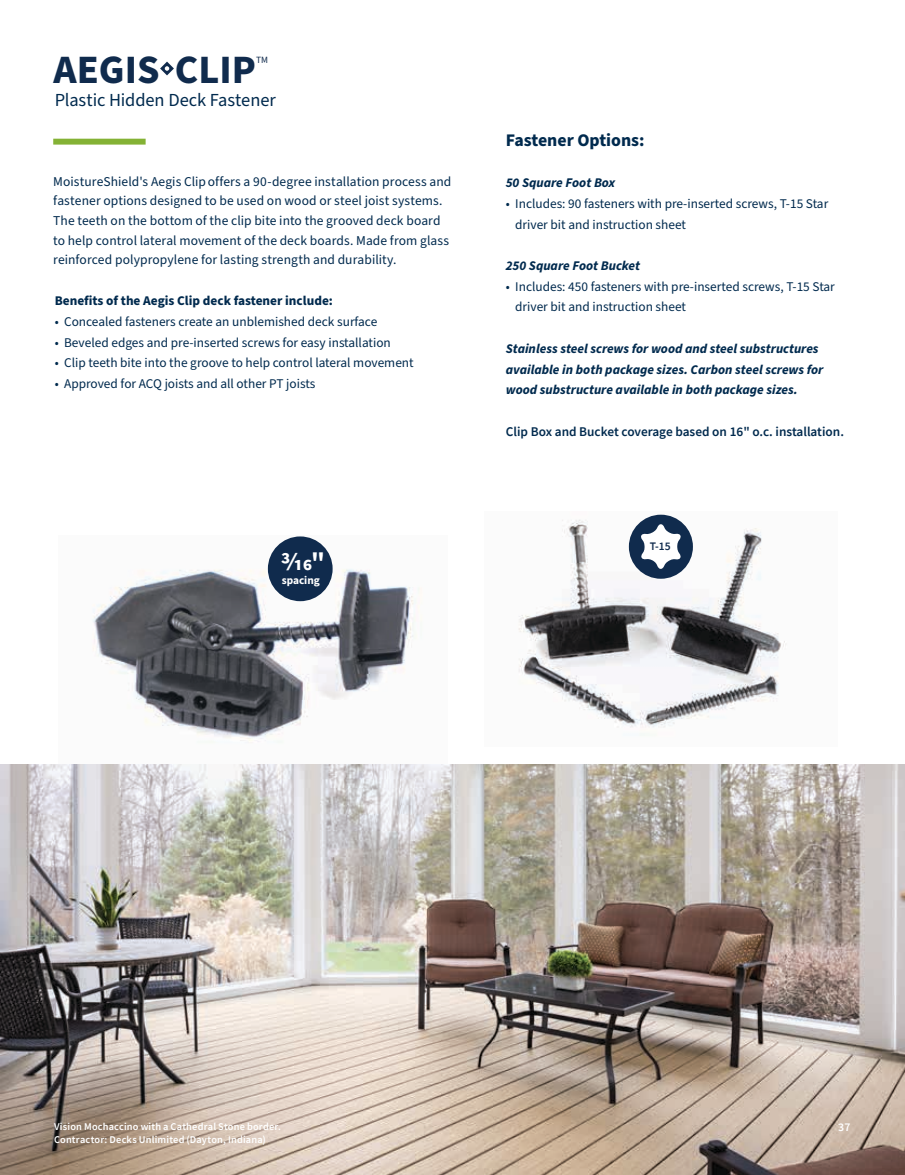
<style>
.page{position:relative;width:905px;height:1175px;background:#fff}
.page>*{position:absolute;margin:0;border:0;box-sizing:border-box;transform-origin:0 0}
.t1{font:700 40.2px "Source Sans Pro";color:#102b4d}
.t2{font:25.8px "Source Sans Variable";color:#fff}
.t3{font:18.45px "Source Sans Pro";letter-spacing:-.005em;color:#002a4e}
.t4{font:700 17.7px "Source Sans Pro";color:#002a4e}
.t5{font:13.5px/19.5px "Source Sans Pro";letter-spacing:.005em;color:#002a4e}
.t6{font:13.35px/20.7px "Source Sans Pro";color:#002a4e}
.t7{font:italic 700 13.35px/20.7px "Source Sans Pro";color:#002a4e}
.t8{font:600 13.35px "Source Sans Pro";color:#002a4e}
.t9{font:700 13.35px "Source Sans Pro";color:#002a4e}
.t10{font:600 11.85px "Source Sans Pro";color:#fff}
.t11{font:600 11.55px "Source Sans Pro";color:#102b4d}
.t12{font:11.4px "Source Sans Variable";color:#fff}
.t13{font:600 10.35px/13.4px "Source Sans Pro";letter-spacing:.015em;color:#fff}
.t14{font:9.6px "Source Sans Pro";color:#102b4d}
</style>
<div class="page">
<img style="left:518px;top:519px;width:268px;height:216px">
<img style="left:93px;top:538px;width:329px;height:205px">
<div style="left:53px;top:139px;width:93px;height:6px;background:#84b235"></div>
<svg style="left:160px;top:62px;width:14px;height:13px"></svg>
<img style="left:0;top:764px;width:904px;height:410px">
<div style="left:268px;top:536px;width:64px;height:65px;background:#102b4d;border-radius:50%"></div>
<div style="left:629px;top:514px;width:64px;height:65px;background:#102b4d;border-radius:50%"></div>
<svg style="left:641px;top:524px;width:40px;height:45px"></svg>
<h1 class="t1" style="left:54px;top:42px;width:204px">AEGIS CLIP</h1>
<p class="t14" style="left:256px;top:53px;width:14px">TM</p>
<h3 class="t3" style="left:55px;top:88px;width:222px">Plastic Hidden Deck Fastener</h3>
<p class="t5" style="left:53px;top:172px;width:399px">MoistureShield's Aegis Clipoffers a 90-degree installation process and fastener options designed to be used on wood or steel joist systems.<br>The teeth on the bottom of the clip bite into the grooved deck board to help control lateral movement of the deck boards. Made from glass reinforced polypropylene for lasting strength and durability.</p>
<p class="t9" style="left:55px;top:292px;width:280px">Benefits of the Aegis Clip deck fastener include:</p>
<p class="t6" style="left:55px;top:311px;width:324px">• Concealed fasteners create an unblemished deck surface</p>
<p class="t6" style="left:55px;top:332px;width:337px">• Beveled edges and pre-inserted screws for easy installation</p>
<p class="t6" style="left:55px;top:353px;width:360px">• Clip teeth bite into the groove to help control lateral movement</p>
<p class="t6" style="left:55px;top:374px;width:262px">• Approved for ACQ joists and all other PT joists</p>
<h2 class="t2" style="left:281px;top:546px;width:45px">3/16"</h2>
<p class="t12" style="left:282px;top:573px;width:40px">spacing</p>
<h3 class="t4" style="left:506px;top:128px;width:140px">Fastener Options:</h3>
<p class="t7" style="left:506px;top:173px;width:111px">50 Square Foot Box</p>
<p class="t6" style="left:515px;top:194px;width:314px;text-indent:-9px">• Includes: 90 fasteners with pre-inserted screws, T-15 Star driver bit and instruction sheet</p>
<p class="t7" style="left:506px;top:256px;width:136px">250 Square Foot Bucket</p>
<p class="t6" style="left:515px;top:276px;width:321px;text-indent:-9px">• Includes: 450 fasteners with pre-inserted screws, T-15 Star driver bit and instruction sheet</p>
<p class="t7" style="left:506px;top:338px;width:319px">Stainless steel screws for wood and steel substructures available in both package sizes. Carbon steel screws for wood substructure available in both package sizes.</p>
<p class="t8" style="left:506px;top:422px;width:340px">Clip Box and Bucket coverage based on 16" o.c. installation.</p>
<p class="t11" style="left:649px;top:538px;width:23px">T-15</p>
<p class="t13" style="left:54px;top:1119px;width:228px">Vision Mochaccino with a Cathedral Stone border.<br>Contractor: Decks Unlimited (Dayton, Indiana)</p>
<p class="t10" style="left:838px;top:1119px;width:14px">37</p>
</div>
